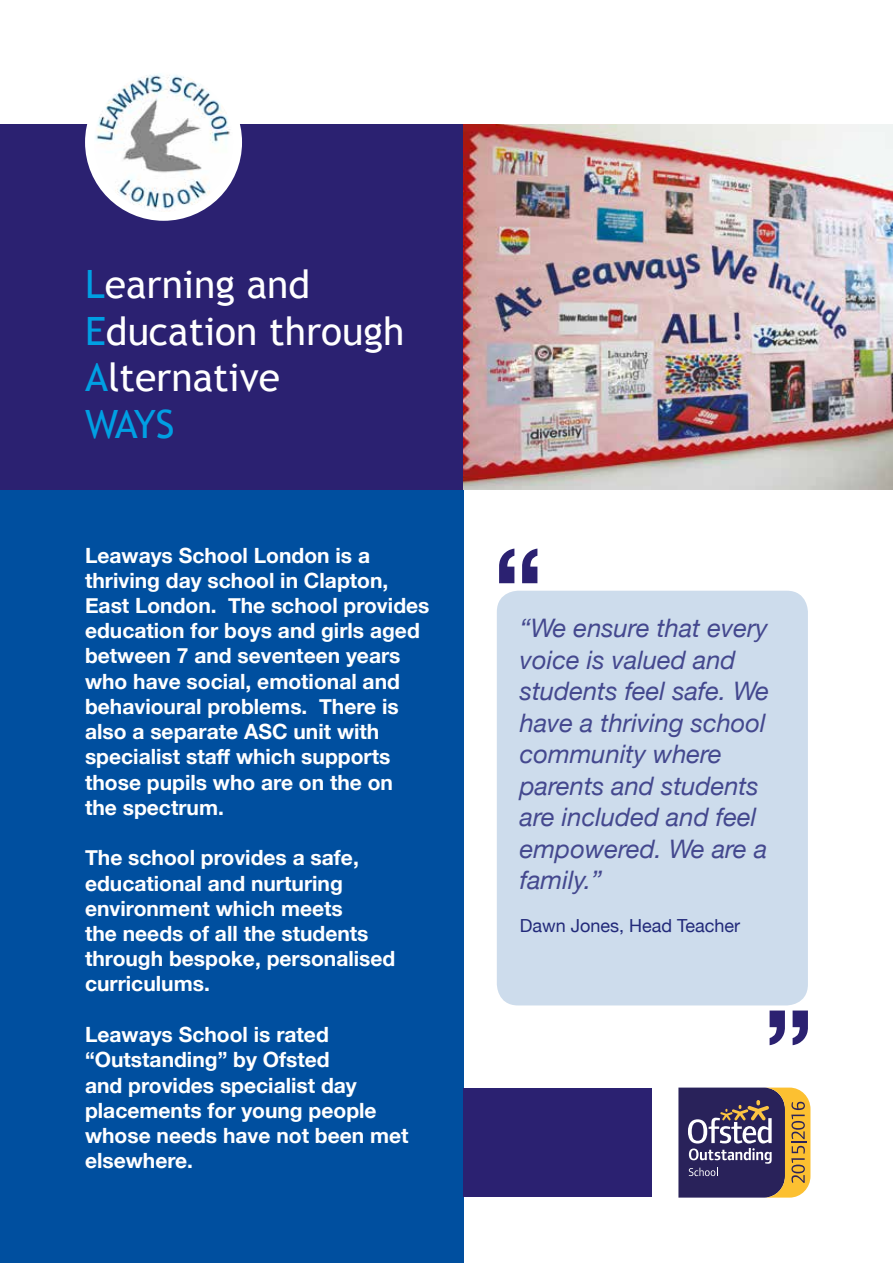
<style>
.page{position:relative;width:893px;height:1263px;background:#fff}
.page>*{position:absolute;margin:0;border:0;box-sizing:border-box;transform-origin:0 0}
.t1{font:39px/46.8px "Trebuchet MS";color:#fff}
.t2{font:italic 25.5px/31.5px "Helvetica Neue";color:#55478b}
.t3{font:700 21px/25.2px "Helvetica Neue";color:#fff}
.t4{font:18px "Helvetica Neue";color:#2b2171}
.s1{color:#009fe3}
</style>
<div class="page">
<div style="left:0;top:484px;width:463px;height:779px;background:#004f9f"></div>
<div style="left:0;top:124px;width:893px;height:365px;background:#2b2171"></div>
<img style="left:463px;top:124px;width:430px;height:365px">
<svg style="left:499px;top:549px;width:38px;height:34px"></svg>
<div style="left:497px;top:591px;width:311px;height:414px;background:#cddcec;border-radius:21px"></div>
<svg style="left:770px;top:1010px;width:38px;height:35px"></svg>
<svg style="left:678px;top:1087px;width:132px;height:110px;background:#675866"></svg>
<div style="left:463px;top:1089px;width:189px;height:108px;background:#2b2171"></div>
<img style="left:90px;top:68px;width:148px;height:148px;border-radius:74px">
<div style="left:85px;top:64px;width:157px;height:157px;border:9px solid #fff;border-radius:50%"></div>
<h1 class="t1" style="left:85px;top:261px;width:321px"><span class="s1">L</span>earning and<br><span class="s1">E</span>ducation through<br><span class="s1">A</span>lternative<br><span class="s1">WAYS</span></h1>
<p class="t3" style="left:85px;top:543px;width:346px">Leaways School London is a thriving day school in Clapton,<br>East London. The school provides education for boys and girls aged between 7 and seventeen years who have social, emotional and behavioural problems. There is also a separate ASC unit with specialist staff which supports those pupils who are on the on the spectrum.</p>
<p class="t3" style="left:85px;top:846px;width:312px">The school provides a safe, educational and nurturing environment which meets<br>the needs of all the students through bespoke, personalised curriculums.</p>
<p class="t3" style="left:85px;top:1023px;width:325px">Leaways School is rated “Outstanding” by Ofsted<br>and provides specialist day placements for young people whose needs have not been met elsewhere.</p>
<p class="t2" style="left:520px;top:614px;width:251px">“We ensure that every voice is valued and students feel safe. We have a thriving school community where parents and students are included and feel empowered. We are a family.”</p>
<p class="t4" style="left:520px;top:912px;width:222px">Dawn Jones, Head Teacher</p>
</div>
